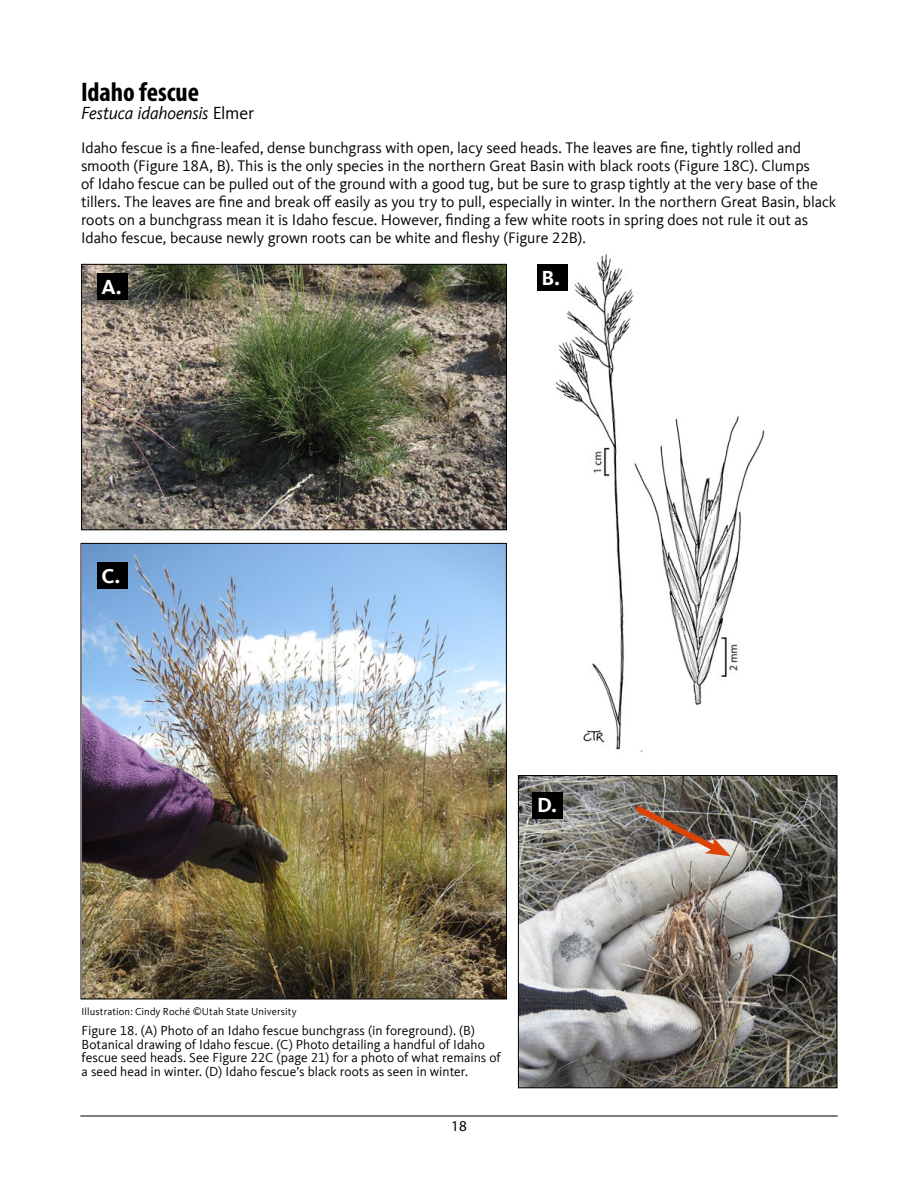
<style>
.page{position:relative;width:918px;height:1188px;background:#fff}
.page>*{position:absolute;margin:0;border:0;box-sizing:border-box;transform-origin:0 0}
.Subhead_18_tall{font:700 condensed 27px "Myriad Pro";color:#000}
.t1{font:700 21px "Kievit Offc";color:#fff}
.Subhead_12_grass_nam{font:italic 18px "Kievit Offc";letter-spacing:-.015em;color:#000}
.Body_Text1{font:15.75px/18px "Kievit Offc";letter-spacing:-.005em;color:#000}
.t2{font:15px "Myriad Pro";color:#000}
.t3{font:13.5px/13.5px "Kievit Offc";color:#000}
.Credit{font:10.5px "Kievit Offc";letter-spacing:.01em;color:#000}
.s1{font-style:normal}
</style>
<div class="page">
<hr style="left:80px;top:1116px;width:758px;height:1px;background:#000">
<img style="left:83px;top:266px;width:422px;height:262px">
<div style="left:81px;top:264px;width:426px;height:266px;border:1px solid #000"></div>
<img style="left:555px;top:253px;width:210px;height:499px">
<img style="left:520px;top:777px;width:315px;height:309px">
<div style="left:518px;top:775px;width:319px;height:313px;border:1px solid #000"></div>
<div style="left:97px;top:273px;width:31px;height:27px;background:#000"></div>
<div style="left:537px;top:264px;width:31px;height:27px;background:#000"></div>
<div style="left:533px;top:792px;width:30px;height:27px;background:#000"></div>
<svg style="left:629px;top:800px;width:102px;height:58px"></svg>
<img style="left:83px;top:545px;width:422px;height:452px">
<div style="left:97px;top:562px;width:31px;height:28px;background:#000"></div>
<p class="Subhead_18_tall" style="left:81px;top:75px;width:120px">Idaho fescue</p>
<h2 class="Subhead_12_grass_nam" style="left:81px;top:103px;width:175px">Festuca idahoensis <span class="s1">Elmer</span></h2>
<p class="Body_Text1" style="left:81px;top:139px;width:757px">Idaho fescue is a fine-leafed, dense bunchgrass with open, lacy seed heads. The leaves are fine, tightly rolled and smooth (Figure 18A, B). This is the only species in the northern Great Basin with black roots (Figure 18C). Clumps<br>of Idaho fescue can be pulled out of the ground with a good tug, but be sure to grasp tightly at the very base of the tillers. The leaves are fine and break off easily as you try to pull, especially in winter. In the northern Great Basin, black roots on a bunchgrass mean it is Idaho fescue. However, finding a few white roots in spring does not rule it out as Idaho fescue, because newly grown roots can be white and fleshy (Figure 22B).</p>
<p class="t1" style="left:101px;top:275px;width:22px">A.</p>
<p class="t1" style="left:542px;top:266px;width:20px">B.</p>
<p class="t1" style="left:101px;top:564px;width:21px">C.</p>
<p class="t1" style="left:537px;top:793px;width:22px">D.</p>
<p class="Credit" style="left:82px;top:1005px;width:217px">Illustration: Cindy Roché ©Utah State University</p>
<p class="t3" style="left:82px;top:1024px;width:421px">Figure 18. (A) Photo of an Idaho fescue bunchgrass (in foreground). (B)<br>Botanical drawing of Idaho fescue. (C) Photo detailing a handful of Idaho fescue seed heads. See Figure 22C (page 21) for a photo of what remains of a seed head in winter. (D) Idaho fescue’s black roots as seen in winter.</p>
<p class="t2" style="left:451px;top:1117px;width:17px">18</p>
</div>
